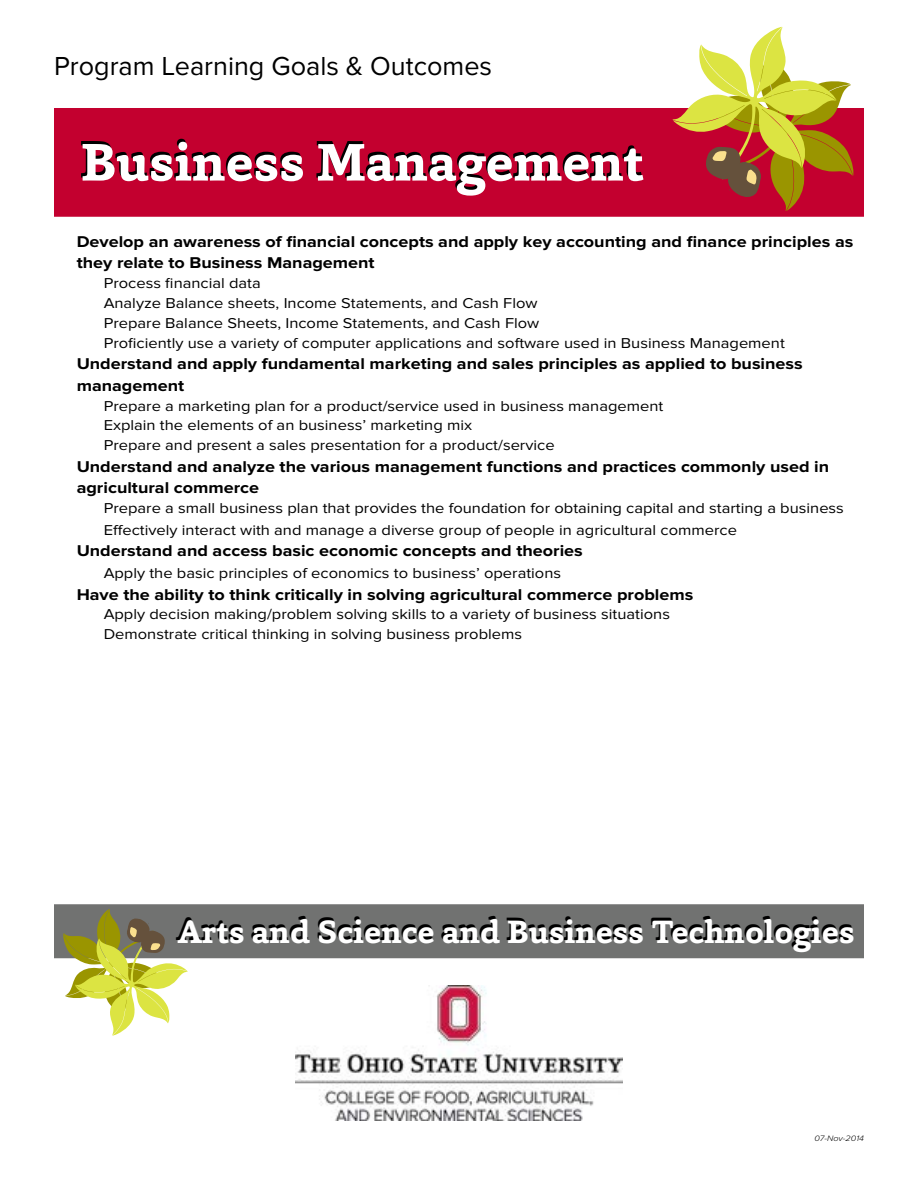
<style>
.page{position:relative;width:918px;height:1188px;background:#fff}
.page>*{position:absolute;margin:0;border:0;box-sizing:border-box;transform-origin:0 0}
.t1{font:700 54px "Capita";color:#fff}
.t2{font:700 33px "Capita";color:#fff}
.t3{font:27px "Proxima Nova";color:#000}
.t4{font:700 16.2px/21.6px "Proxima Nova";color:#000;scale:1.11 1}
.t5{font:14.85px/19.8px "Proxima Nova";color:#000;scale:1.11 1}
.t6{font:italic 300 8.1px "Proxima Nova";color:#000;scale:1.11 1}
</style>
<div class="page">
<img style="left:295px;top:985px;width:328px;height:135px">
<div style="left:54px;top:108px;width:810px;height:109px;background:#c3002f;border:2px solid #c3002f"></div>
<div style="left:54px;top:904px;width:810px;height:54px;background:#717271;border:2px solid #717271"></div>
<svg style="left:672px;top:27px;width:181px;height:184px"></svg>
<svg style="left:63px;top:909px;width:125px;height:127px"></svg>
<h3 class="t3" style="left:54px;top:51px;width:440px">Program Learning Goals &amp; Outcomes</h3>
<h1 class="t1" style="left:81px;top:127px;width:564px">Business Management</h1>
<p class="t4" style="left:77px;top:231px;width:701px">Develop an awareness of financial concepts and apply key accounting and finance principles as they relate to Business Management</p>
<p class="t5" style="left:104px;top:274px;width:615px">Process financial data<br>Analyze Balance sheets, Income Statements, and Cash Flow<br>Prepare Balance Sheets, Income Statements, and Cash Flow<br>Proficiently use a variety of computer applications and software used in Business Management</p>
<p class="t4" style="left:77px;top:353px;width:656px">Understand and apply fundamental marketing and sales principles as applied to business management</p>
<p class="t5" style="left:104px;top:396px;width:506px">Prepare a marketing plan for a product/service used in business management<br>Explain the elements of an business’ marketing mix<br>Prepare and present a sales presentation for a product/service</p>
<p class="t4" style="left:77px;top:456px;width:679px">Understand and analyze the various management functions and practices commonly used in agricultural commerce</p>
<p class="t5" style="left:104px;top:498px;width:668px;line-height:21.6px">Prepare a small business plan that provides the foundation for obtaining capital and starting a business<br>Effectively interact with and manage a diverse group of people in agricultural commerce</p>
<p class="t4" style="left:77px;top:540px;width:458px">Understand and access basic economic concepts and theories</p>
<p class="t5" style="left:104px;top:563px;width:414px">Apply the basic principles of economics to business’ operations</p>
<p class="t4" style="left:77px;top:584px;width:557px">Have the ability to think critically in solving agricultural commerce problems</p>
<p class="t5" style="left:104px;top:605px;width:512px">Apply decision making/problem solving skills to a variety of business situations<br>Demonstrate critical thinking in solving business problems</p>
<h2 class="t2" style="left:177px;top:910px;width:679px">Arts and Science and Business Technologies</h2>
<p class="t6" style="left:815px;top:1134px;width:46px">07-Nov-2014</p>
</div>
